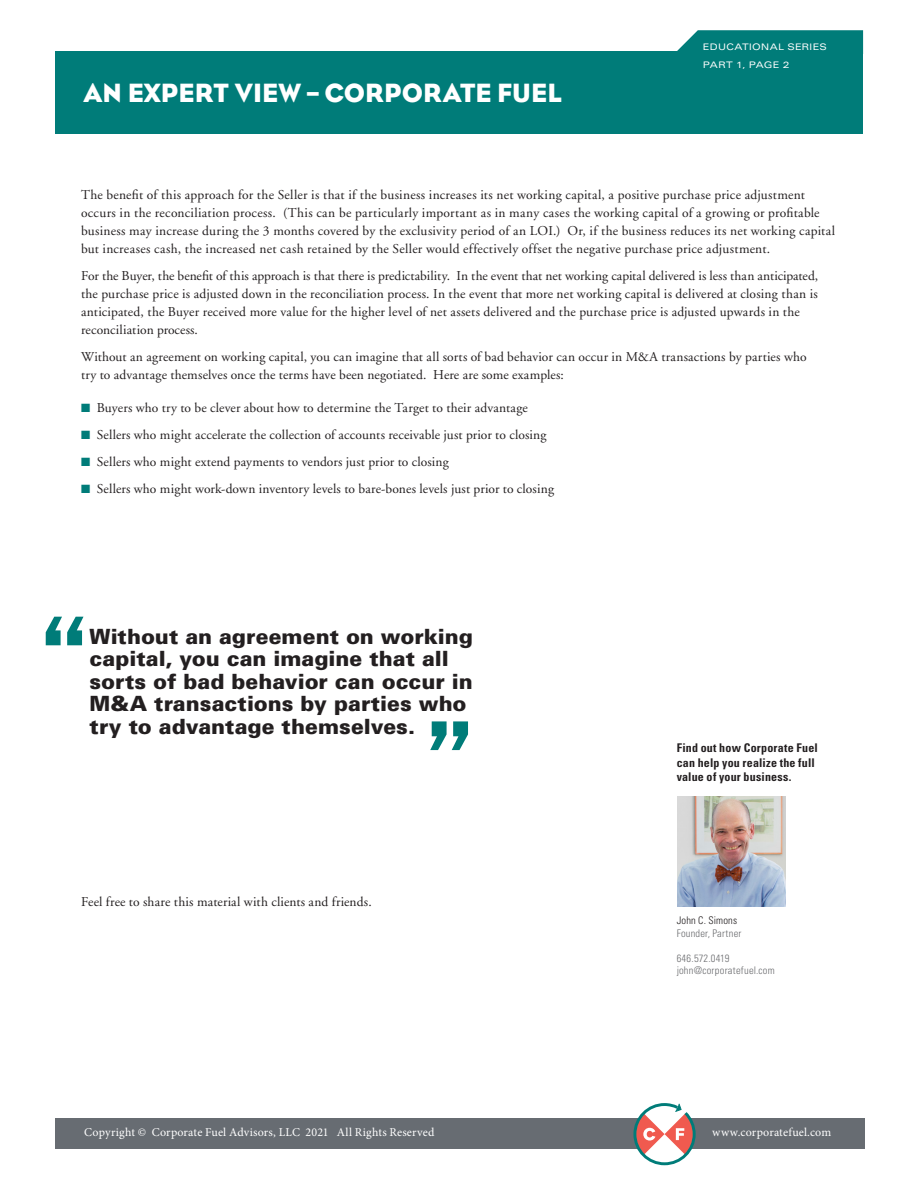
<style>
.page{position:relative;width:918px;height:1188px;background:#fff}
.page>*{position:absolute;margin:0;border:0;box-sizing:border-box;transform-origin:0 0}
.t1{font:condensed 85.5px "Franklin Gothic";color:#007c79}
.t2{font:27px "Bureau Eagle";color:#fff}
.t3{font:900 21px/22.5px "Univers";color:#231f20}
.t4{font:13.5px/18px "Adobe Garamond";letter-spacing:.015em;color:#231f20}
.t5{font:12px "Minion Pro";letter-spacing:.015em;color:#fff}
.t6{font:700 condensed 12px/14.4px "Univers";letter-spacing:.015em;color:#231f20}
.t7{font:300 condensed 10.5px/12.6px "Univers";letter-spacing:.02em;color:#6c6d70}
.t8{font:expanded 9px "Univers";letter-spacing:.035em;color:#fff}
.s1{color:#007c79}
.s2{color:#231f20}
</style>
<div class="page">
<div style="left:55px;top:1119px;width:810px;height:30px;background:#676c72"></div>
<svg style="left:633px;top:1103px;width:63px;height:63px"></svg>
<div style="left:55px;top:52px;width:808px;height:82px;background:#007c79"></div>
<svg style="left:672px;top:30px;width:191px;height:22px"></svg>
<img style="left:677px;top:796px;width:109px;height:111px">
<p class="t2" style="left:84px;top:77px;width:480px">AN EXPERT VIEW – CORPORATE FUEL</p>
<p class="t8" style="left:703px;top:42px;width:125px">EDUCATIONAL SERIES</p>
<p class="t8" style="left:703px;top:60px;width:88px">PART 1, PAGE 2</p>
<p class="t4" style="left:81px;top:186px;width:756px">The benefit of this approach for the Seller is that if the business increases its net working capital, a positive purchase price adjustment occurs in the reconciliation process. (This can be particularly important as in many cases the working capital of a growing or profitable business may increase during the 3 months covered by the exclusivity period of an LOI.) Or, if the business reduces its net working capital but increases cash, the increased net cash retained by the Seller would effectively offset the negative purchase price adjustment.</p>
<p class="t4" style="left:81px;top:267px;width:739px">For the Buyer, the benefit of this approach is that there is predictability. In the event that net working capital delivered is less than anticipated, the purchase price is adjusted down in the reconciliation process. In the event that more net working capital is delivered at closing than is anticipated, the Buyer received more value for the higher level of net assets delivered and the purchase price is adjusted upwards in the reconciliation process.</p>
<p class="t4" style="left:81px;top:348px;width:727px">Without an agreement on working capital, you can imagine that all sorts of bad behavior can occur in M&amp;A transactions by parties who try to advantage themselves once the terms have been negotiated. Here are some examples:</p>
<p class="t4" style="left:81px;top:399px;width:448px"><span class="s1">■</span> Buyers who try to be clever about how to determine the Target to their advantage</p>
<p class="t4" style="left:81px;top:426px;width:467px"><span class="s1">■</span> Sellers who might accelerate the collection of accounts receivable just prior to closing</p>
<p class="t4" style="left:81px;top:453px;width:369px"><span class="s1">■</span> Sellers who might extend payments to vendors just prior to closing</p>
<p class="t4" style="left:81px;top:480px;width:475px"><span class="s1">■</span> Sellers who might work-down inventory levels to bare-bones levels just prior to closing</p>
<p class="t1" style="left:42px;top:595px;width:46px">“</p>
<p class="t3" style="left:90px;top:625px;width:385px">Without an agreement on working capital, you can imagine that all sorts of bad behavior can occur in<br>M&amp;A transactions by parties who try to advantage themselves.</p>
<p class="t1" style="left:428px;top:700px;width:46px">”</p>
<p class="t4" style="left:81px;top:893px;width:292px">Feel free to share this material with clients and friends.</p>
<p class="t6" style="left:677px;top:741px;width:143px">Find out how Corporate Fuel can help you realize the full value of your business.</p>
<p class="t7" style="left:677px;top:914px;width:66px"><span class="s2">John C. Simons<br></span>Founder, Partner</p>
<p class="t7" style="left:677px;top:952px;width:54px">646.572.0419</p>
<p class="t7" style="left:677px;top:964px;width:100px">john@corporatefuel.com</p>
<p class="t5" style="left:84px;top:1124px;width:352px">Copyright © Corporate Fuel Advisors, LLC 2021 All Rights Reserved</p>
<p class="t5" style="left:712px;top:1124px;width:121px">www.corporatefuel.com</p>
</div>
